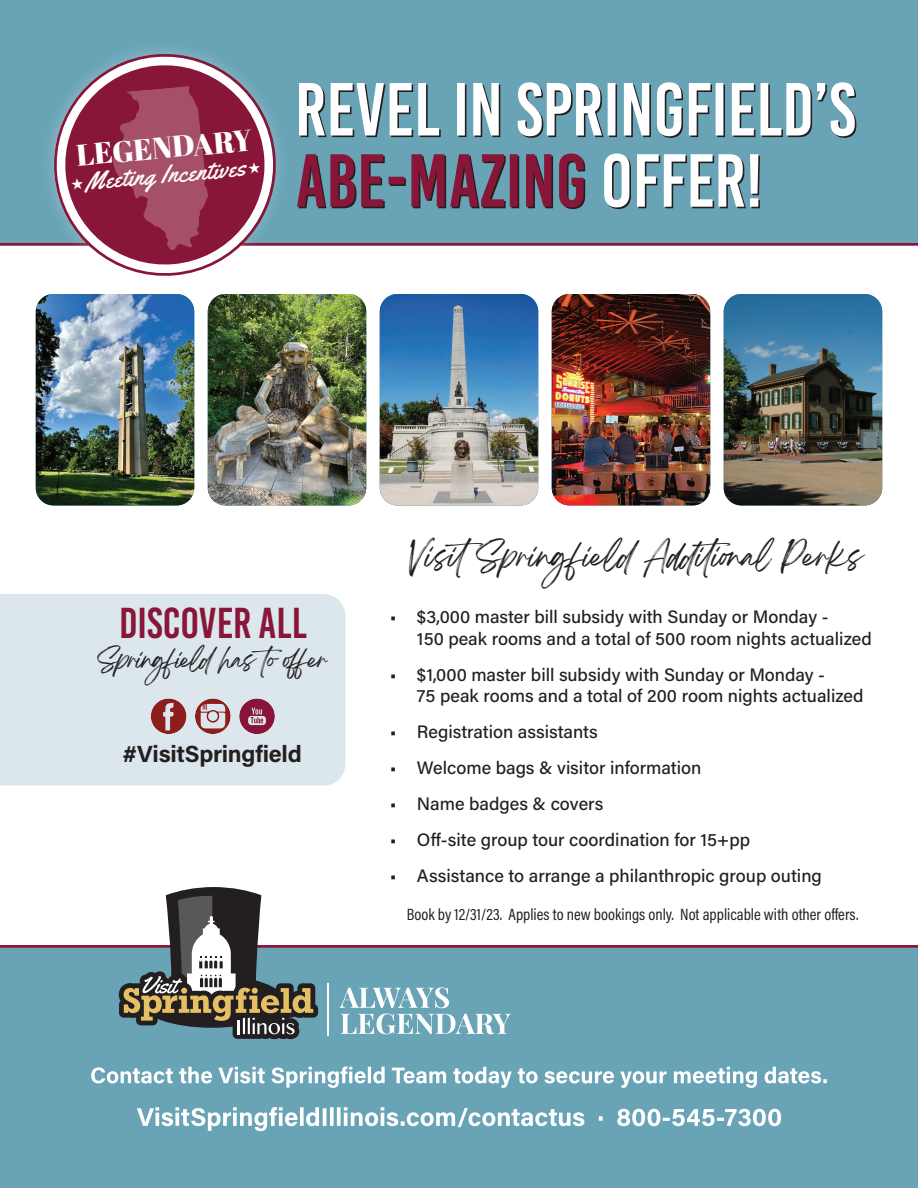
<style>
.page{position:relative;width:918px;height:1188px;background:#fff}
.page>*{position:absolute;margin:0;border:0;box-sizing:border-box;transform-origin:0 0}
.t1{font:43.2px "Bebas Kai";color:#881638}
.t2{font:30px "Abril Fatface";color:#fff}
.t3{font:27px "Breathing Personal Use";color:#231f20}
.t4{font:24.75px "Yellowtail";color:#fff}
.t5{font:700 23.4px "Acumin Pro";letter-spacing:-.01em;color:#231f20}
.t6{font:21.6px "Breathing Personal Use";letter-spacing:-.05em;color:#231f20}
.t7{font:500 18px/21.6px "Acumin Pro";color:#231f20}
.t8{font:16.5px "Acumin Pro Cond";color:#231f20}
</style>
<div class="page">
<div style="left:0;top:945px;width:918px;height:243px;background:#68a3b6"></div>
<div style="left:0;top:0;width:918px;height:243px;background:#68a3b6"></div>
<hr style="left:0;top:243px;width:918px;height:3px;background:#881638">
<svg style="left:137px;top:1107px;width:644px;height:24px"></svg>
<svg style="left:91px;top:1067px;width:736px;height:21px"></svg>
<img style="left:36px;top:301px;width:158px;height:204px">
<img style="left:208px;top:294px;width:158px;height:211px">
<img style="left:380px;top:294px;width:158px;height:211px">
<img style="left:552px;top:294px;width:158px;height:211px">
<img style="left:724px;top:294px;width:158px;height:211px">
<svg style="left:604px;top:153px;width:156px;height:56px"></svg>
<svg style="left:301px;top:153px;width:284px;height:56px"></svg>
<svg style="left:301px;top:82px;width:555px;height:56px"></svg>
<svg style="left:29px;top:49px;width:272px;height:252px"></svg>
<svg style="left:51px;top:51px;width:228px;height:228px"></svg>
<div style="left:0;top:594px;width:345px;height:192px;background:#dce7ed"></div>
<svg style="left:151px;top:699px;width:35px;height:35px"></svg>
<svg style="left:195px;top:699px;width:36px;height:35px"></svg>
<svg style="left:239px;top:699px;width:36px;height:35px"></svg>
<hr style="left:0;top:945px;width:918px;height:3px;background:#881638">
<svg style="left:339px;top:987px;width:172px;height:47px"></svg>
<hr style="left:327px;top:984px;width:2px;height:52px;background:#fff">
<svg style="left:119px;top:887px;width:199px;height:152px"></svg>
<svg style="left:61px;top:61px;width:208px;height:208px"></svg>
<h2 class="t2" style="left:75px;top:134px;width:178px;rotate:-5deg">LEGENDARY</h2>
<h3 class="t4" style="left:84px;top:166px;width:162px;rotate:-5deg">Meeting Incentives</h3>
<h1 class="t1" style="left:119px;top:600px;width:189px">DISCOVER ALL</h1>
<p class="t6" style="left:97px;top:653px;width:232px">Springfield has to offer</p>
<p class="t5" style="left:122px;top:737px;width:181px">#VisitSpringfield</p>
<h3 class="t3" style="left:409px;top:548px;width:455px">VisitSpringfield Additional Perks</h3>
<p class="t7" style="left:417px;top:605px;width:456px;text-indent:-27px">• $3,000 master bill subsidy with Sunday or Monday -<br>150 peak rooms and a total of 500 room nights actualized</p>
<p class="t7" style="left:417px;top:663px;width:448px;text-indent:-27px">• $1,000 master bill subsidy with Sunday or Monday -<br>75 peak rooms and a total of 200 room nights actualized</p>
<p class="t7" style="left:390px;top:720px;width:209px">• Registration assistants</p>
<p class="t7" style="left:390px;top:756px;width:313px">• Welcome bags &amp; visitor information</p>
<p class="t7" style="left:390px;top:792px;width:215px">• Name badges &amp; covers</p>
<p class="t7" style="left:390px;top:828px;width:362px">• Off-site group tour coordination for 15+pp</p>
<p class="t7" style="left:390px;top:864px;width:433px">• Assistance to arrange a philanthropic group outing</p>
<p class="t8" style="left:407px;top:903px;width:453px">Book by 12/31/23. Applies to new bookings only. Not applicable with other offers.</p>
</div>
